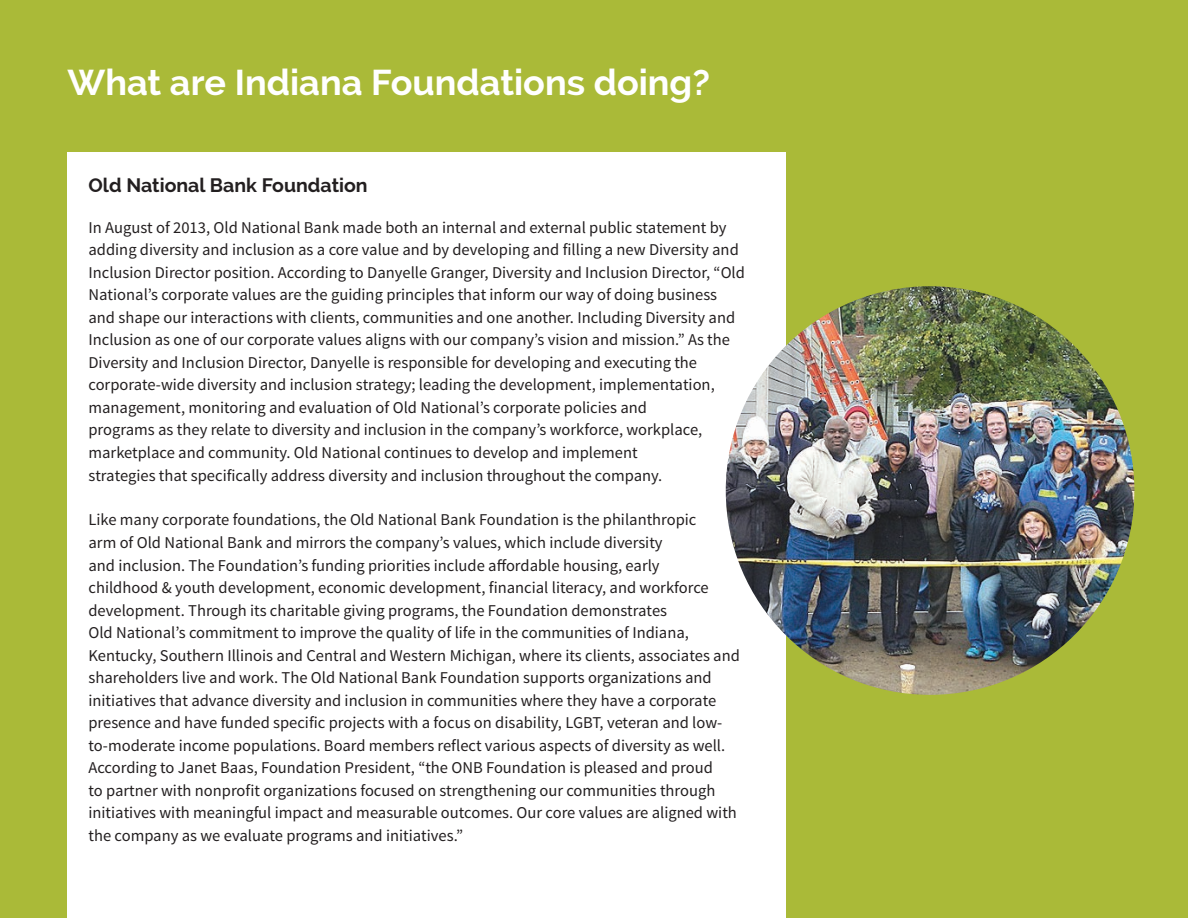
<style>
.page{position:relative;width:1188px;height:918px;background:#aaba38}
.page>*{position:absolute;margin:0;border:0;box-sizing:border-box;transform-origin:0 0}
.t1{font:700 36px "Raleway";color:#fff}
.t2{font:700 19.5px "Raleway";color:#231f20}
.t3{font:16.5px/22.5px "Source Sans Pro";color:#231f20}
</style>
<div class="page">
<div style="left:68px;top:152px;width:718px;height:766px;background:#fff"></div>
<img style="left:726px;top:286px;width:408px;height:409px;border-radius:204px">
<h1 class="t1" style="left:68px;top:62px;width:644px">What are Indiana Foundations doing?</h1>
<p class="t2" style="left:88px;top:174px;width:281px">Old National Bank Foundation</p>
<p class="t3" style="left:88px;top:216px;width:658px">In August of 2013, Old National Bank made both an internal and external public statement by adding diversity and inclusion as a core value and by developing and filling a new Diversity and Inclusion Director position. According to Danyelle Granger, Diversity and Inclusion Director, “Old National’s corporate values are the guiding principles that inform our way of doing business and shape our interactions with clients, communities and one another. Including Diversity and Inclusion as one of our corporate values aligns with our company’s vision and mission.” As the Diversity and Inclusion Director, Danyelle is responsible for developing and executing the corporate-wide diversity and inclusion strategy; leading the development, implementation, management, monitoring and evaluation of Old National’s corporate policies and<br>programs as they relate to diversity and inclusion in the company’s workforce, workplace, marketplace and community. Old National continues to develop and implement<br>strategies that specifically address diversity and inclusion throughout the company.</p>
<p class="t3" style="left:88px;top:509px;width:653px">Like many corporate foundations, the Old National Bank Foundation is the philanthropic<br>arm of Old National Bank and mirrors the company’s values, which include diversity<br>and inclusion. The Foundation’s funding priorities include affordable housing, early<br>childhood &amp; youth development, economic development, financial literacy, and workforce development. Through its charitable giving programs, the Foundation demonstrates<br>Old National’s commitment to improve the quality of life in the communities of Indiana, Kentucky, Southern Illinois and Central and Western Michigan, where its clients, associates and shareholders live and work. The Old National Bank Foundation supports organizations and initiatives that advance diversity and inclusion in communities where they have a corporate presence and have funded specific projects with a focus on disability, LGBT, veteran and low&shy;to-moderate income populations. Board members reflect various aspects of diversity as well.<br>According to Janet Baas, Foundation President, “the ONB Foundation is pleased and proud<br>to partner with nonprofit organizations focused on strengthening our communities through initiatives with meaningful impact and measurable outcomes. Our core values are aligned with the company as we evaluate programs and initiatives.”</p>
</div>
